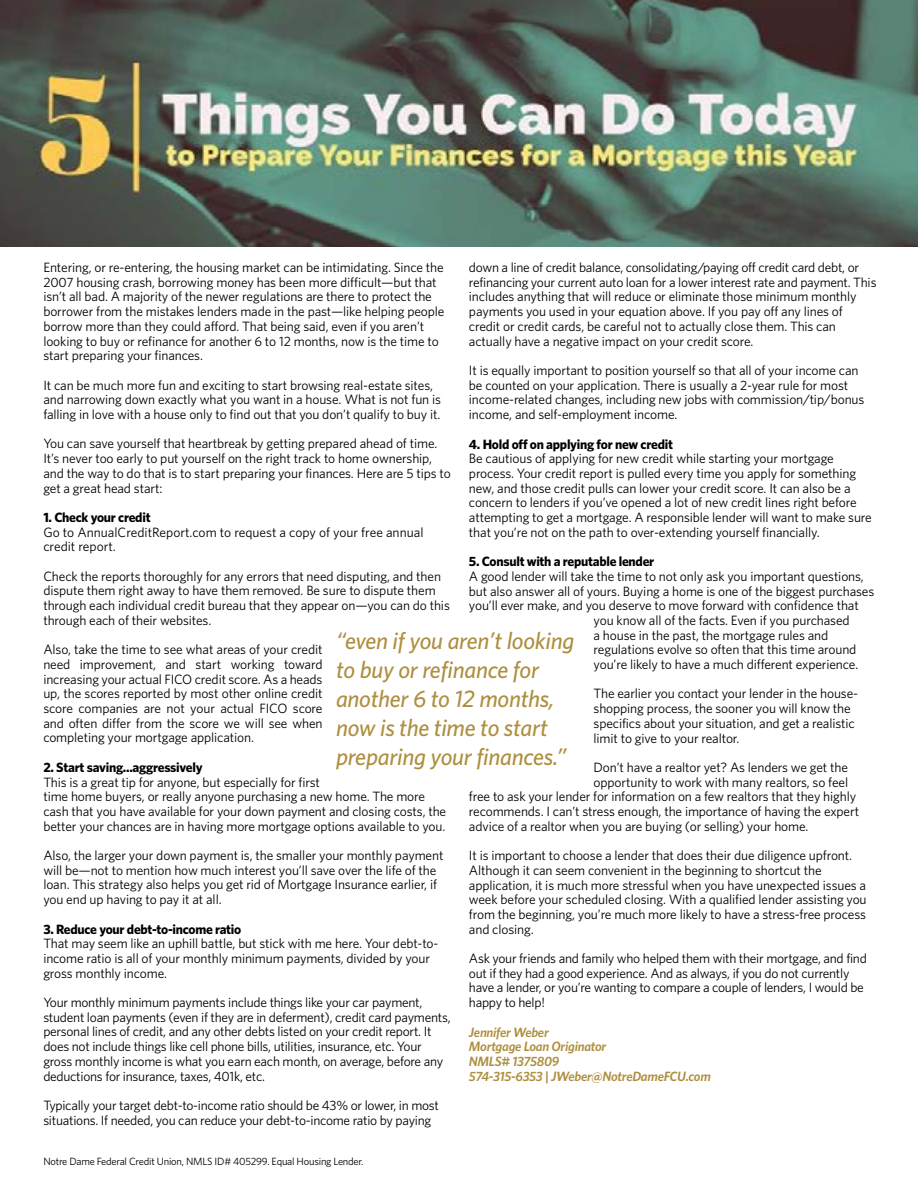
<style>
.page{position:relative;width:918px;height:1188px;background:#fff}
.page>*{position:absolute;margin:0;border:0;box-sizing:border-box;transform-origin:0 0}
.t1{font:italic 500 24px/28.8px "Whitney HTF";letter-spacing:-.01em;color:#ae8f3f}
.t2{font:13.5px/14.7px "Whitney HTF";letter-spacing:-.01em;color:#000}
.t3{font:700 13.5px "Whitney HTF";letter-spacing:-.02em;color:#000}
.t4{font:italic 600 13.5px/14.7px "Whitney HTF";letter-spacing:-.02em;color:#ae8f3f}
.t5{font:10.5px "Whitney HTF";letter-spacing:-.02em;color:#000}
</style>
<div class="page">
<img style="left:0;top:0;width:918px;height:247px">
<p class="t2" style="left:43px;top:260px;width:403px">Entering, or re-entering, the housing market can be intimidating. Since the 2007 housing crash, borrowing money has been more difficult—but that isn’t all bad. A majority of the newer regulations are there to protect the borrower from the mistakes lenders made in the past—like helping people borrow more than they could afford. That being said, even if you aren’t looking to buy or refinance for another 6 to 12 months, now is the time to start preparing your finances.</p>
<p class="t2" style="left:43px;top:377px;width:399px">It can be much more fun and exciting to start browsing real-estate sites, and narrowing down exactly what you want in a house. What is not fun is falling in love with a house only to find out that you don’t qualify to buy it.</p>
<p class="t2" style="left:43px;top:436px;width:409px">You can save yourself that heartbreak by getting prepared ahead of time.<br>It’s never too early to put yourself on the right track to home ownership, and the way to do that is to start preparing your finances. Here are 5 tips to get a great head start:</p>
<p class="t3" style="left:43px;top:509px;width:109px">1. Check your credit</p>
<p class="t2" style="left:43px;top:524px;width:382px">Go to AnnualCreditReport.com to request a copy of your free annual credit report.</p>
<p class="t2" style="left:43px;top:568px;width:408px">Check the reports thoroughly for any errors that need disputing, and then dispute them right away to have them removed. Be sure to dispute them through each individual credit bureau that they appear on—you can do this through each of their websites.</p>
<p class="t2" style="left:43px;top:642px;width:281px;text-align:justify">Also, take the time to see what areas of your credit need improvement, and start working toward increasing your actual FICO credit score. As a heads up, the scores reported by most other online credit score companies are not your actual FICO score and often differ from the score we will see when completing your mortgage application.</p>
<p class="t3" style="left:43px;top:759px;width:161px">2. Start saving...aggressively</p>
<p class="t2" style="left:43px;top:774px;width:404px">This is a great tip for anyone, but especially for first<br>time home buyers, or really anyone purchasing a new home. The more cash that you have available for your down payment and closing costs, the better your chances are in having more mortgage options available to you.</p>
<p class="t2" style="left:43px;top:848px;width:402px">Also, the larger your down payment is, the smaller your monthly payment will be—not to mention how much interest you’ll save over the life of the loan. This strategy also helps you get rid of Mortgage Insurance earlier, if you end up having to pay it at all.</p>
<p class="t3" style="left:43px;top:921px;width:199px">3. Reduce your debt-to-income ratio</p>
<p class="t2" style="left:43px;top:936px;width:397px">That may seem like an uphill battle, but stick with me here. Your debt-to&shy;income ratio is all of your monthly minimum payments, divided by your gross monthly income.</p>
<p class="t2" style="left:43px;top:995px;width:409px">Your monthly minimum payments include things like your car payment, student loan payments (even if they are in deferment), credit card payments, personal lines of credit, and any other debts listed on your credit report. It does not include things like cell phone bills, utilities, insurance, etc. Your gross monthly income is what you earn each month, on average, before any deductions for insurance, taxes, 401k, etc.</p>
<p class="t2" style="left:43px;top:1098px;width:397px">Typically your target debt-to-income ratio should be 43% or lower, in most situations. If needed, you can reduce your debt-to-income ratio by paying</p>
<p class="t2" style="left:469px;top:260px;width:409px">down a line of credit balance, consolidating/paying off credit card debt, or refinancing your current auto loan for a lower interest rate and payment. This includes anything that will reduce or eliminate those minimum monthly payments you used in your equation above. If you pay off any lines of credit or credit cards, be careful not to actually close them. This can actually have a negative impact on your credit score.</p>
<p class="t2" style="left:469px;top:363px;width:397px">It is equally important to position yourself so that all of your income can be counted on your application. There is usually a 2-year rule for most income-related changes, including new jobs with commission/tip/bonus income, and self-employment income.</p>
<p class="t3" style="left:469px;top:436px;width:205px">4. Hold off on applying for new credit</p>
<p class="t2" style="left:469px;top:451px;width:404px">Be cautious of applying for new credit while starting your mortgage process. Your credit report is pulled every time you apply for something new, and those credit pulls can lower your credit score. It can also be a concern to lenders if you’ve opened a lot of new credit lines right before attempting to get a mortgage. A responsible lender will want to make sure that you’re not on the path to over-extending yourself financially.</p>
<p class="t3" style="left:469px;top:553px;width:187px">5. Consult with a reputable lender</p>
<p class="t2" style="left:469px;top:568px;width:396px">A good lender will take the time to not only ask you important questions,</p>
<p class="t2" style="left:469px;top:583px;width:407px">but also answer all of yours. Buying a home is one of the biggest purchases</p>
<p class="t2" style="left:469px;top:598px;width:391px">you’ll ever make, and you deserve to move forward with confidence that</p>
<p class="t2" style="left:594px;top:613px;width:258px">you know all of the facts. Even if you purchased</p>
<p class="t2" style="left:594px;top:627px;width:236px">a house in the past, the mortgage rules and</p>
<p class="t2" style="left:594px;top:642px;width:264px">regulations evolve so often that this time around</p>
<p class="t2" style="left:594px;top:657px;width:266px">you’re likely to have a much different experience.</p>
<p class="t2" style="left:594px;top:686px;width:266px">The earlier you contact your lender in the house&shy;shopping process, the sooner you will know the specifics about your situation, and get a realistic limit to give to your realtor.</p>
<p class="t2" style="left:594px;top:760px;width:256px">Don’t have a realtor yet? As lenders we get the</p>
<p class="t2" style="left:594px;top:774px;width:256px">opportunity to work with many realtors, so feel</p>
<p class="t2" style="left:469px;top:789px;width:389px">free to ask your lender for information on a few realtors that they highly</p>
<p class="t2" style="left:469px;top:804px;width:392px">recommends. I can’t stress enough, the importance of having the expert</p>
<p class="t2" style="left:469px;top:818px;width:341px">advice of a realtor when you are buying (or selling) your home.</p>
<p class="t2" style="left:469px;top:848px;width:399px">It is important to choose a lender that does their due diligence upfront.<br>Although it can seem convenient in the beginning to shortcut the application, it is much more stressful when you have unexpected issues a week before your scheduled closing. With a qualified lender assisting you from the beginning, you’re much more likely to have a stress-free process and closing.</p>
<p class="t2" style="left:469px;top:951px;width:399px">Ask your friends and family who helped them with their mortgage, and find out if they had a good experience. And as always, if you do not currently have a lender, or you’re wanting to compare a couple of lenders, I would be happy to help!</p>
<p class="t4" style="left:469px;top:1024px;width:243px">Jennifer Weber<br>Mortgage Loan Originator<br>NMLS# 1375809<br>574-315-6353 | JWeber@NotreDameFCU.com</p>
<h1 class="t1" style="left:336px;top:626px;width:240px">“even if you aren’t looking to buy or refinance for another 6 to 12 months, now is the time to start preparing your finances.”</h1>
<p class="t5" style="left:43px;top:1155px;width:322px">Notre Dame Federal Credit Union, NMLS ID# 405299. Equal Housing Lender.</p>
</div>
